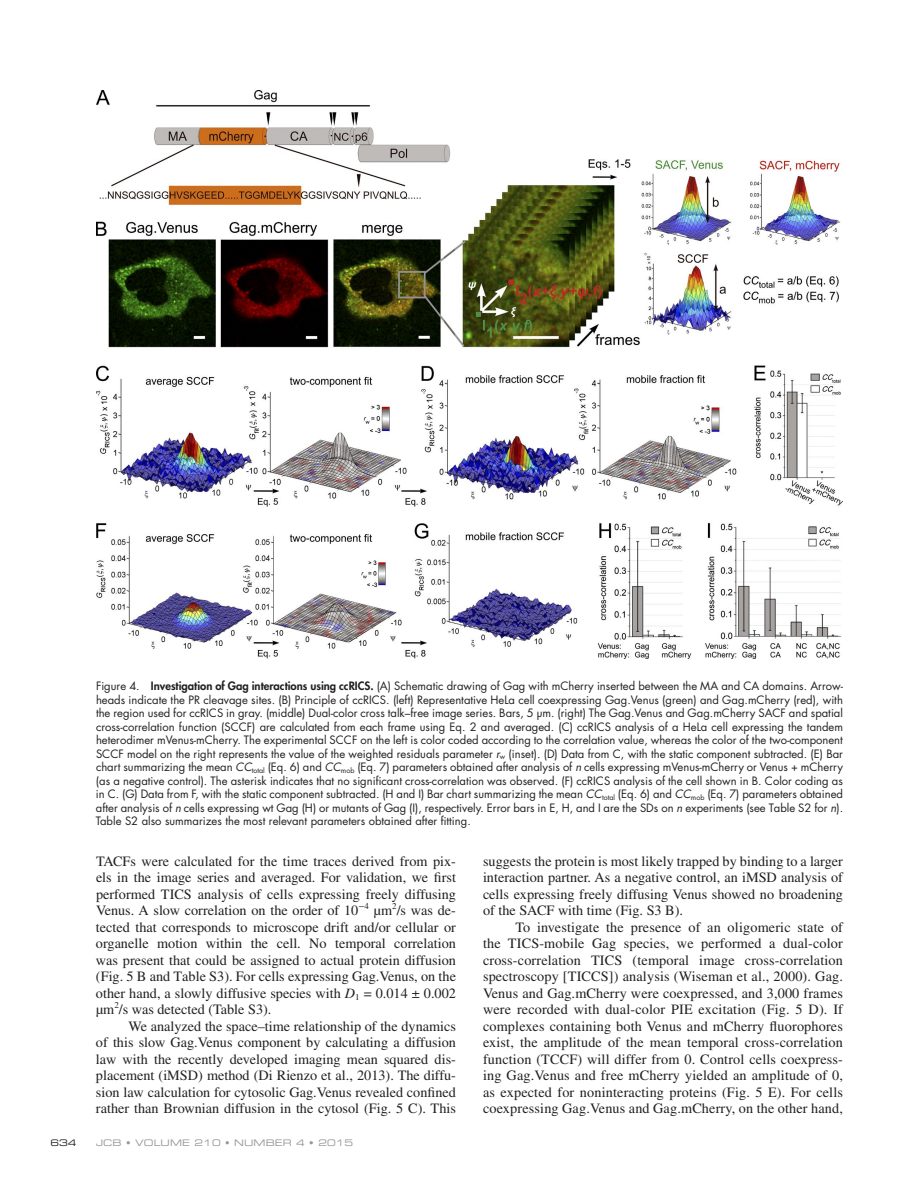
<style>
.page{position:relative;width:918px;height:1188px;background:#fff}
.page>*{position:absolute;margin:0;border:0;box-sizing:border-box;transform-origin:0 0}
.t1{font:14.25px/16.5px "Times LT Std";color:#231f20;text-align:justify}
.t2{font:11.25px/13.5px "Futura Std";color:#231f20;text-align:justify}
.t3{font:9px "Eurostile LT Std Ex 2";letter-spacing:.01em;color:#949698}
.t4{font:9px "Eurostile LT Std Ex 2";color:#231f20}
.s1{font-weight:800}
.s2{font-style:italic}
</style>
<div class="page">
<img style="left:96px;top:90px;width:747px;height:569px">
<p class="t2" style="left:96px;top:679px;width:749px">Figure 4. <span class="s1">Investigation of Gag interactions using ccRICS.</span> (A) Schematic drawing of Gag with mCherry inserted between the MA and CA domains. Arrow&shy;heads indicate the PR cleavage sites. (B) Principle of ccRICS. (left) Representative HeLa cell coexpressing Gag.Venus (green) and Gag.mCherry (red), with the region used for ccRICS in gray. (middle) Dual-color cross talk–free image series. Bars, 5 µm. (right) The Gag.Venus and Gag.mCherry SACF and spatial cross-correlation function (SCCF) are calculated from each frame using Eq. 2 and averaged. (C) ccRICS analysis of a HeLa cell expressing the tandem heterodimer mVenus-mCherry. The experimental SCCF on the left is color coded according to the correlation value, whereas the color of the two-component SCCF model on the right represents the value of the weighted residuals parameter <span class="s2">r</span><sub>w</sub> (inset). (D) Data from C, with the static component subtracted. (E) Bar chart summarizing the mean <span class="s2">CC</span><sub>total</sub> (Eq. 6) and <span class="s2">CC</span><sub>mob</sub> (Eq. 7) parameters obtained after analysis of <span class="s2">n</span> cells expressing mVenus-mCherry or Venus + mCherry (as a negative control). The asterisk indicates that no significant cross-correlation was observed. (F) ccRICS analysis of the cell shown in B. Color coding as in C. (G) Data from F, with the static component subtracted. (H and I) Bar chart summarizing the mean <span class="s2">CC</span><sub>total</sub> (Eq. 6) and <span class="s2">CC</span><sub>mob</sub> (Eq. 7) parameters obtained after analysis of <span class="s2">n</span> cells expressing wt Gag (H) or mutants of Gag (I), respectively. Error bars in E, H, and I are the SDs on <span class="s2">n</span> experiments (see Table S2 for <span class="s2">n</span>).<br>Table S2 also summarizes the most relevant parameters obtained after fitting.</p>
<p class="t1" style="left:96px;top:852px;width:362px">TACFs were calculated for the time traces derived from pix&shy;els in the image series and averaged. For validation, we first performed TICS analysis of cells expressing freely diffusing Venus. A slow correlation on the order of 10<sup>−</sup><sup>4</sup> µm<sup>2</sup>/s was de&shy;tected that corresponds to microscope drift and/or cellular or organelle motion within the cell. No temporal correlation was present that could be assigned to actual protein diffusion (Fig. 5 B and Table S3). For cells expressing Gag.Venus, on the other hand, a slowly diffusive species with <span class="s2">D</span><sub>1</sub> = 0.014 ± 0.002 µm<sup>2</sup>/s was detected (Table S3).</p>
<p class="t1" style="left:96px;top:1017px;width:362px;text-indent:32px">We analyzed the space–time relationship of the dynamics of this slow Gag.Venus component by calculating a diffusion law with the recently developed imaging mean squared dis&shy;placement (iMSD) method (Di Rienzo et al., 2013). The diffu&shy;sion law calculation for cytosolic Gag.Venus revealed confined rather than Brownian diffusion in the cytosol (Fig. 5 C). This</p>
<p class="t4" style="left:50px;top:1136px;width:28px">634</p>
<p class="t3" style="left:96px;top:1136px;width:259px">JCB • VOLUME 210 • NUMBER 4 • 2015</p>
<p class="t1" style="left:483px;top:852px;width:362px">suggests the protein is most likely trapped by binding to a larger interaction partner. As a negative control, an iMSD analysis of cells expressing freely diffusing Venus showed no broadening of the SACF with time (Fig. S3 B).</p>
<p class="t1" style="left:483px;top:918px;width:362px;text-indent:32px">To investigate the presence of an oligomeric state of the TICS-mobile Gag species, we performed a dual-color cross-correlation TICS (temporal image cross-correlation spectroscopy [TICCS]) analysis (Wiseman et al., 2000). Gag.<br>Venus and Gag.mCherry were coexpressed, and 3,000 frames were recorded with dual-color PIE excitation (Fig. 5 D). If complexes containing both Venus and mCherry fluorophores exist, the amplitude of the mean temporal cross-correlation function (TCCF) will differ from 0. Control cells coexpress&shy;ing Gag.Venus and free mCherry yielded an amplitude of 0, as expected for noninteracting proteins (Fig. 5 E). For cells coexpressing Gag.Venus and Gag.mCherry, on the other hand,</p>
</div>
